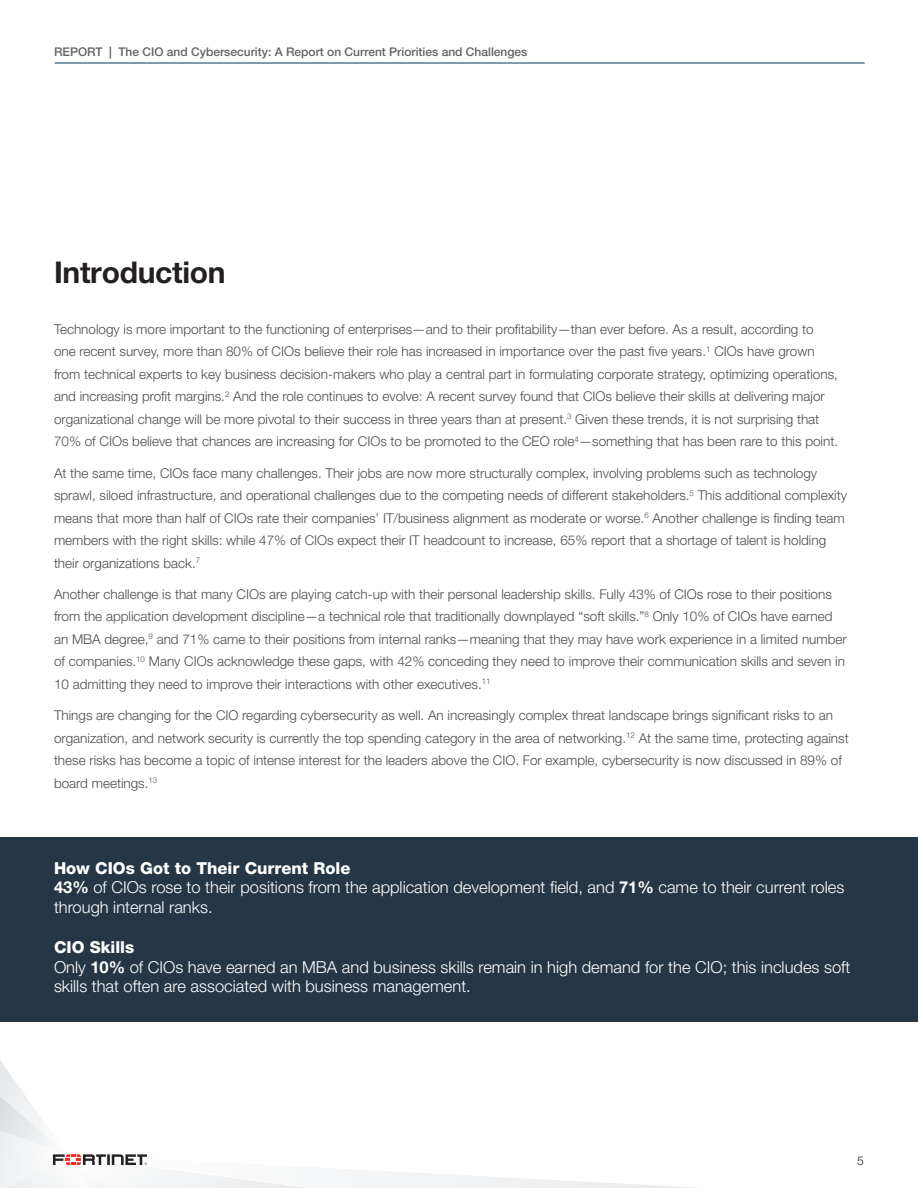
<style>
.page{position:relative;width:918px;height:1188px;background:#fff}
.page>*{position:absolute;margin:0;border:0;box-sizing:border-box;transform-origin:0 0}
.Main_Subtitle{font:700 30px "Helvetica Neue LT Pro";letter-spacing:-.01em;color:#231f20}
.Page_Header_-body{font:300 16.5px/19.8px "Helvetica Neue LT Pro";color:#fff}
.Page_Header_-body-2{font:800 16.5px "Helvetica Neue LT Pro";color:#fff}
.Body_Copy{font:300 13.5px/22.5px "Helvetica Neue LT Pro";color:#4b4c4d}
.t1{font:500 12px "Helvetica Neue LT Pro";color:#636366}
.t2{font:300 12px "Helvetica Neue LT Pro";color:#231f20}
.s1{font-weight:700}
</style>
<div class="page">
<hr style="left:55px;top:63px;width:810px;height:1px;background:#003e52">
<svg style="left:0;top:1060px;width:697px;height:128px"></svg>
<div style="left:0;top:837px;width:918px;height:185px;background:#253746"></div>
<p class="t1" style="left:54px;top:44px;width:475px">REPORT <span class="s1">|</span> The CIO and Cybersecurity: A Report on Current Priorities and Challenges</p>
<p class="Main_Subtitle" style="left:54px;top:254px;width:173px">Introduction</p>
<p class="Body_Copy" style="left:54px;top:317px;width:786px">Technology is more important to the functioning of enterprises—and to their profitability—than ever before. As a result, according to one recent survey, more than 80% of CIOs believe their role has increased in importance over the past five years.<sup>1</sup> CIOs have grown from technical experts to key business decision-makers who play a central part in formulating corporate strategy, optimizing operations, and increasing profit margins.<sup>2</sup> And the role continues to evolve: A recent survey found that CIOs believe their skills at delivering major organizational change will be more pivotal to their success in three years than at present.<sup>3</sup> Given these trends, it is not surprising that 70% of CIOs believe that chances are increasing for CIOs to be promoted to the CEO role<sup>4</sup>—something that has been rare to this point.</p>
<p class="Body_Copy" style="left:54px;top:461px;width:795px">At the same time, CIOs face many challenges. Their jobs are now more structurally complex, involving problems such as technology sprawl, siloed infrastructure, and operational challenges due to the competing needs of different stakeholders.<sup>5</sup> This additional complexity means that more than half of CIOs rate their companies’ IT/business alignment as moderate or worse.<sup>6</sup> Another challenge is finding team members with the right skills: while 47% of CIOs expect their IT headcount to increase, 65% report that a shortage of talent is holding their organizations back.<sup>7</sup></p>
<p class="Body_Copy" style="left:54px;top:583px;width:794px">Another challenge is that many CIOs are playing catch-up with their personal leadership skills. Fully 43% of CIOs rose to their positions from the application development discipline—a technical role that traditionally downplayed “soft skills.”<sup>8</sup> Only 10% of CIOs have earned an MBA degree,<sup>9</sup> and 71% came to their positions from internal ranks—meaning that they may have work experience in a limited number of companies.<sup>10</sup> Many CIOs acknowledge these gaps, with 42% conceding they need to improve their communication skills and seven in 10 admitting they need to improve their interactions with other executives.<sup>11</sup></p>
<p class="Body_Copy" style="left:54px;top:704px;width:796px">Things are changing for the CIO regarding cybersecurity as well. An increasingly complex threat landscape brings significant risks to an organization, and network security is currently the top spending category in the area of networking.<sup>12</sup> At the same time, protecting against these risks has become a topic of intense interest for the leaders above the CIO. For example, cybersecurity is now discussed in 89% of board meetings.<sup>13</sup></p>
<p class="Page_Header_-body-2" style="left:54px;top:858px;width:298px">How CIOs Got to Their Current Role</p>
<p class="Page_Header_-body" style="left:54px;top:877px;width:792px"><span class="s1">43%</span> of CIOs rose to their positions from the application development field, and <span class="s1">71%</span> came to their current roles through internal ranks.</p>
<p class="Page_Header_-body-2" style="left:54px;top:937px;width:82px">CIO Skills</p>
<p class="Page_Header_-body" style="left:54px;top:957px;width:798px">Only <span class="s1">10%</span> of CIOs have earned an MBA and business skills remain in high demand for the CIO; this includes soft skills that often are associated with business management.</p>
<p class="t2" style="left:857px;top:1154px;width:8px">5</p>
</div>
